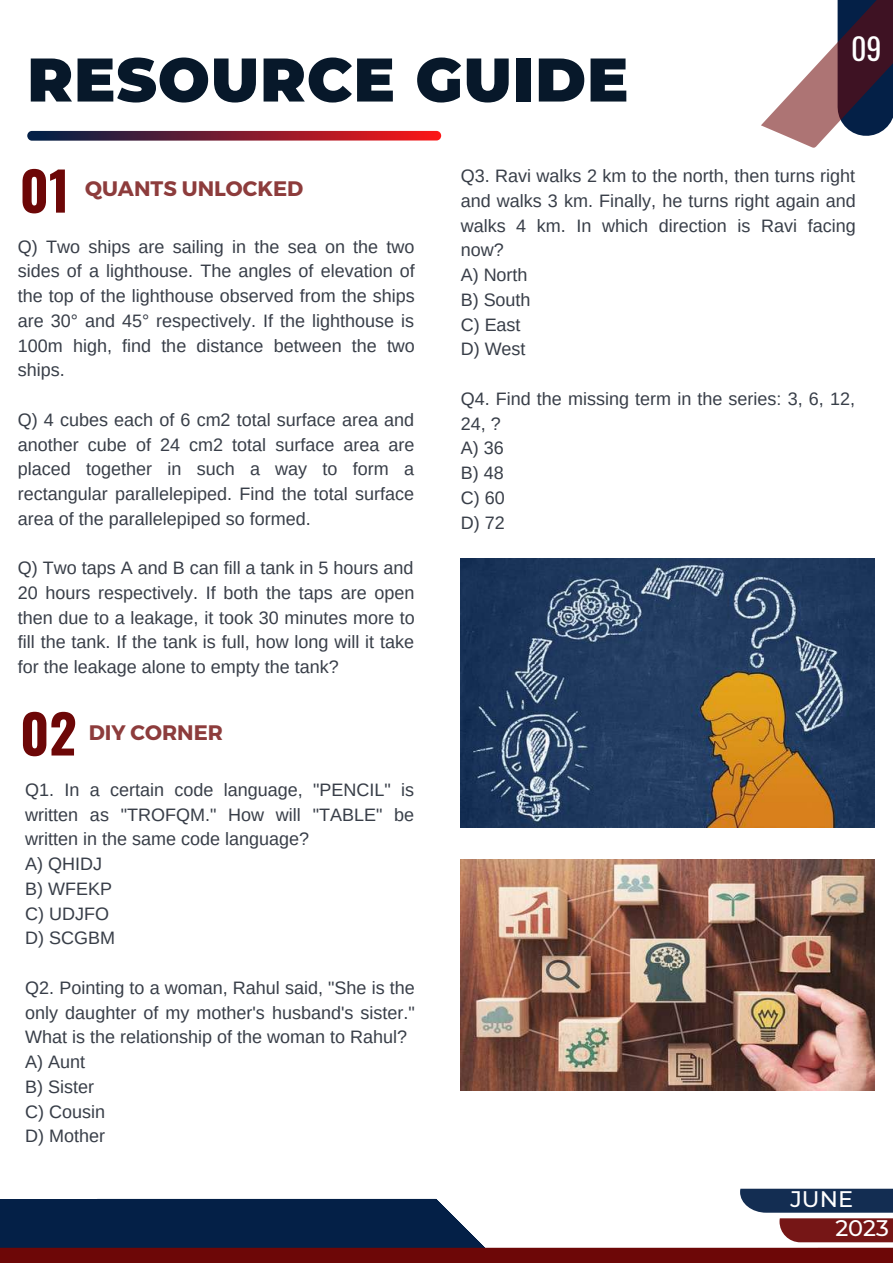
<style>
.page{position:relative;width:893px;height:1264px;background:#fff}
.page>*{position:absolute;margin:0;border:0;box-sizing:border-box;transform-origin:0 0}
.t1{font:900 61.5px "Montserrat";letter-spacing:.015em;color:#07182a}
.t2{font:700 53.25px "Oswald";color:#6d0707}
.t3{font:30px "Oswald";color:#fff}
.t4{font:500 22.5px "Montserrat";color:#fff}
.t5{font:700 21px "Montserrat";color:#8d3c3c}
.t6{font:18px/24.8px "Arimo";color:#383e48;text-align:justify}
.t7{font:18px/24.8px "Arimo";color:#383e48}
</style>
<div class="page">
<svg style="left:761px;top:0;width:131px;height:148px"></svg>
<svg style="left:271px;top:1090px;width:476px;height:157px"></svg>
<div style="left:0;top:1198px;width:271px;height:64px;background:#042047"></div>
<svg style="left:740px;top:1188px;width:152px;height:24px;background:#20395c"></svg>
<svg style="left:779px;top:1218px;width:113px;height:25px;background:#802828"></svg>
<div style="left:0;top:1247px;width:892px;height:15px;background:#6d0707"></div>
<svg style="left:27px;top:131px;width:414px;height:10px;background:#812438"></svg>
<img style="left:460px;top:559px;width:414px;height:268px">
<img style="left:460px;top:859px;width:414px;height:231px">
<h1 class="t1" style="left:27px;top:42px;width:602px">RESOURCE GUIDE</h1>
<h3 class="t3" style="left:850px;top:25px;width:32px">09</h3>
<h2 class="t2" style="left:20px;top:149px;width:51px">01</h2>
<p class="t5" style="left:85px;top:175px;width:220px">QUANTS UNLOCKED</p>
<p class="t6" style="left:18px;top:234px;width:398px">Q) Two ships are sailing in the sea on the two sides of a lighthouse. The angles of elevation of the top of the lighthouse observed from the ships are 30° and 45° respectively. If the lighthouse is 100m high, find the distance between the two ships.</p>
<p class="t6" style="left:18px;top:407px;width:398px">Q) 4 cubes each of 6 cm2 total surface area and another cube of 24 cm2 total surface area are placed together in such a way to form a rectangular parallelepiped. Find the total surface area of the parallelepiped so formed.</p>
<p class="t6" style="left:18px;top:555px;width:398px">Q) Two taps A and B can fill a tank in 5 hours and 20 hours respectively. If both the taps are open then due to a leakage, it took 30 minutes more to fill the tank. If the tank is full, how long will it take for the leakage alone to empty the tank?</p>
<h2 class="t2" style="left:20px;top:692px;width:58px">02</h2>
<p class="t5" style="left:89px;top:718px;width:136px">DIY CORNER</p>
<p class="t6" style="left:25px;top:777px;width:390px;text-align:left">Q1. In a certain code language, "PENCIL" is written as "TROFQM." How will "TABLE" be written in the same code language?<br>A) QHIDJ<br>B) WFEKP<br>C) UDJFO<br>D) SCGBM</p>
<p class="t6" style="left:25px;top:975px;width:391px;text-align:left">Q2. Pointing to a woman, Rahul said, "She is the only daughter of my mother's husband's sister."<br>What is the relationship of the woman to Rahul?<br>A) Aunt<br>B) Sister<br>C) Cousin<br>D) Mother</p>
<p class="t7" style="left:460px;top:163px;width:396px">Q3. Ravi walks 2 km to the north, then turns right and walks 3 km. Finally, he turns right again and walks 4 km. In which direction is Ravi facing now?<br>A) North<br>B) South<br>C) East<br>D) West</p>
<p class="t7" style="left:460px;top:386px;width:396px">Q4. Find the missing term in the series: 3, 6, 12,<br>24, ?<br>A) 36<br>B) 48<br>C) 60<br>D) 72</p>
<p class="t4" style="left:790px;top:1185px;width:64px">JUNE</p>
<p class="t4" style="left:835px;top:1213px;width:55px">2023</p>
</div>
